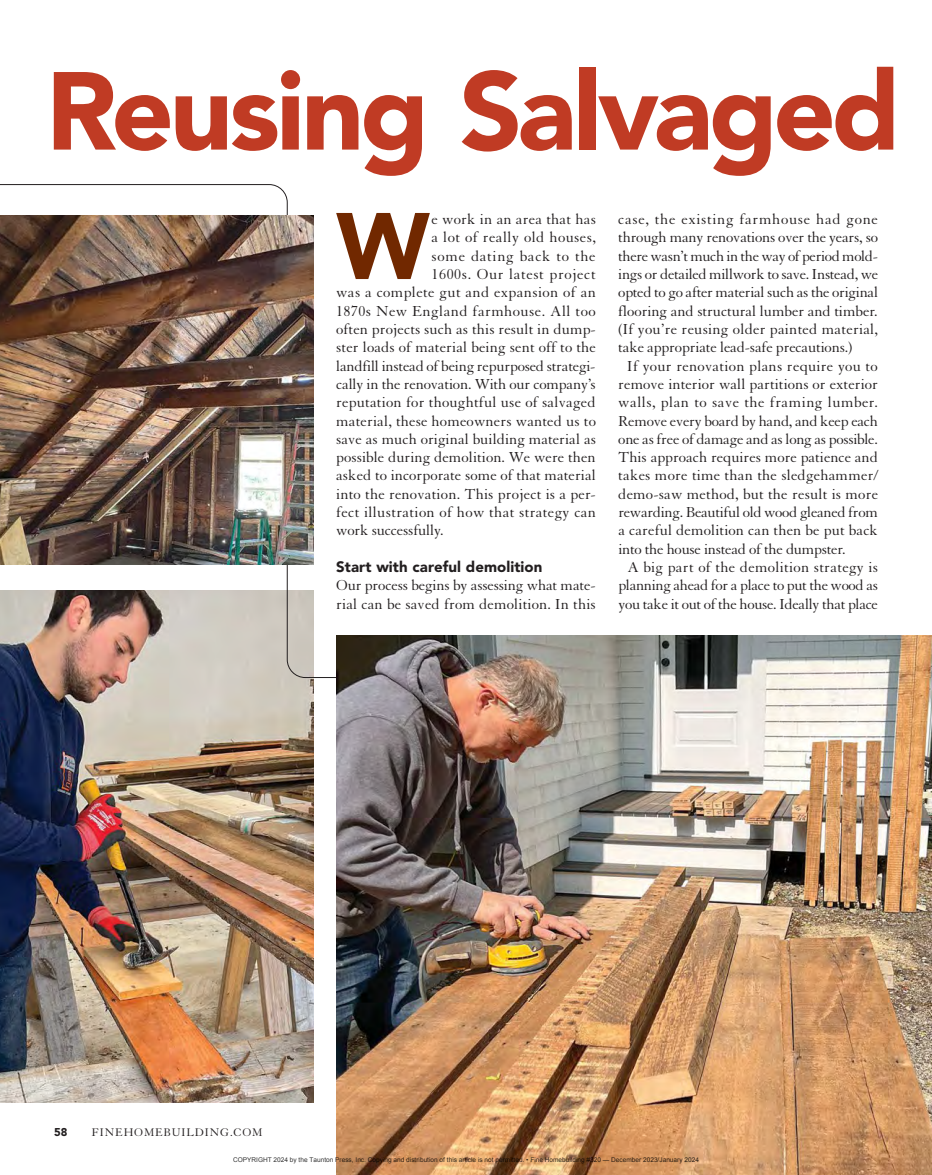
<style>
.page{position:relative;width:932px;height:1175px;background:#fff}
.page>*{position:absolute;margin:0;border:0;box-sizing:border-box;transform-origin:0 0}
.t1{font:900 109.5px "Avenir LT Std";letter-spacing:-.035em;color:#c03b24}
.t2{font:900 93.3px "Avenir LT Std";color:#712800}
.t3{font:15.75px/18.3px "Granjon LT Std";letter-spacing:.005em;color:#221e1f}
.t4{font:15.75px "Granjon LT Std";letter-spacing:-.02em;color:#221e1f}
.t5{font:15.75px "Granjon LT Std";letter-spacing:-.015em;color:#221e1f}
.t6{font:15.75px "Granjon LT Std";letter-spacing:.025em;color:#221e1f}
.t7{font:15.75px "Granjon LT Std";letter-spacing:-.025em;color:#221e1f}
.t8{font:15.75px "Granjon LT Std";letter-spacing:.03em;color:#221e1f}
.t9{font:15.75px "Granjon LT Std";letter-spacing:.04em;color:#221e1f}
.t10{font:15.75px "Granjon LT Std";letter-spacing:.035em;color:#221e1f}
.t11{font:15.75px "Granjon LT Std";letter-spacing:.045em;color:#221e1f}
.t12{font:900 15px "Avenir LT Std";letter-spacing:.005em;color:#221e1f}
.t13{font:12px "Granjon LT Std";letter-spacing:.07em;color:#221e1f}
.t14{font:900 11.25px "Avenir LT Std";color:#221e1f}
.t15{font:6.45px "Arial";color:rgb(0 0 0/.8)}
</style>
<div class="page">
<img style="left:0;top:678px;width:314px;height:424px">
<svg style="left:0;top:184px;width:336px;height:494px"></svg>
<img style="left:0;top:216px;width:314px;height:349px">
<img style="left:336px;top:635px;width:596px;height:539px">
<p class="t1" style="left:46px;top:45px;width:856px">Reusing Salvaged</p>
<p class="t9" style="left:618px;top:211px;width:261px">case, the existing farmhouse had gone</p>
<p class="t5" style="left:618px;top:229px;width:261px">through many renovations over the years, so</p>
<p class="t7" style="left:618px;top:247px;width:261px">there wasn’t much in the way of period mold-</p>
<p class="t4" style="left:618px;top:266px;width:261px">ings or detailed millwork to save. Instead, we</p>
<p class="t4" style="left:618px;top:284px;width:261px">opted to go after material such as the original</p>
<p class="t3" style="left:618px;top:302px;width:261px">flooring and structural lumber and timber.</p>
<p class="t3" style="left:618px;top:320px;width:261px">(If you’re reusing older painted material,</p>
<p class="t3" style="left:618px;top:338px;width:236px">take appropriate lead-safe precautions.)</p>
<p class="t3" style="left:627px;top:357px;width:252px">If your renovation plans require you to</p>
<p class="t3" style="left:618px;top:375px;width:261px">remove interior wall partitions or exterior</p>
<p class="t8" style="left:618px;top:394px;width:261px">walls, plan to save the framing lumber.</p>
<p class="t5" style="left:618px;top:412px;width:261px">Remove every board by hand, and keep each</p>
<p class="t5" style="left:618px;top:430px;width:261px">one as free of damage and as long as possible.</p>
<p class="t3" style="left:618px;top:448px;width:261px">This approach requires more patience and</p>
<p class="t3" style="left:618px;top:467px;width:261px">takes more time than the sledgehammer/</p>
<p class="t3" style="left:618px;top:485px;width:261px">demo-saw method, but the result is more</p>
<p class="t4" style="left:618px;top:504px;width:261px">rewarding. Beautiful old wood gleaned from</p>
<p class="t3" style="left:618px;top:521px;width:261px">a careful demolition can then be put back</p>
<p class="t5" style="left:618px;top:540px;width:229px">into the house instead of the dumpster.</p>
<p class="t3" style="left:627px;top:558px;width:252px">A big part of the demolition strategy is</p>
<p class="t4" style="left:618px;top:577px;width:261px">planning ahead for a place to put the wood as</p>
<p class="t4" style="left:618px;top:595px;width:261px">you take it out of the house. Ideally that place</p>
<p class="t2" style="left:336px;top:190px;width:95px">W</p>
<p class="t3" style="left:431px;top:210px;width:166px">e work in an area that has</p>
<p class="t6" style="left:431px;top:229px;width:166px">a lot of really old houses,</p>
<p class="t11" style="left:431px;top:247px;width:166px">some dating back to the</p>
<p class="t10" style="left:431px;top:266px;width:166px">1600s. Our latest project</p>
<p class="t6" style="left:336px;top:284px;width:261px">was a complete gut and expansion of an</p>
<p class="t6" style="left:336px;top:302px;width:261px">1870s New England farmhouse. All too</p>
<p class="t3" style="left:336px;top:320px;width:261px">often projects such as this result in dump-</p>
<p class="t3" style="left:336px;top:338px;width:261px">ster loads of material being sent off to the</p>
<p class="t5" style="left:336px;top:357px;width:261px">landfill instead of being repurposed strategi-</p>
<p class="t3" style="left:336px;top:375px;width:261px">cally in the renovation. With our company’s</p>
<p class="t3" style="left:336px;top:393px;width:261px">reputation for thoughtful use of salvaged</p>
<p class="t3" style="left:336px;top:412px;width:261px">material, these homeowners wanted us to</p>
<p class="t3" style="left:336px;top:430px;width:261px">save as much original building material as</p>
<p class="t3" style="left:336px;top:448px;width:261px">possible during demolition. We were then</p>
<p class="t3" style="left:336px;top:467px;width:261px">asked to incorporate some of that material</p>
<p class="t3" style="left:336px;top:485px;width:261px">into the renovation. This project is a per-</p>
<p class="t3" style="left:336px;top:503px;width:261px">fect illustration of how that strategy can</p>
<p class="t3" style="left:336px;top:521px;width:109px">work successfully.</p>
<p class="t12" style="left:336px;top:557px;width:208px">Start with careful demolition</p>
<p class="t3" style="left:336px;top:576px;width:261px">Our process begins by assessing what mate&shy;rial can be saved from demolition. In this</p>
<p class="t14" style="left:54px;top:1125px;width:15px">58</p>
<p class="t13" style="left:92px;top:1126px;width:172px">FINEHOMEBUILDING.COM</p>
<p class="t15" style="left:233px;top:1155px;width:467px">COPYRIGHT 2024 by the Taunton Press, Inc. Copying and distribution of this article is not permitted. • Fine Homebuilding #320 — December 2023/January 2024</p>
</div>
